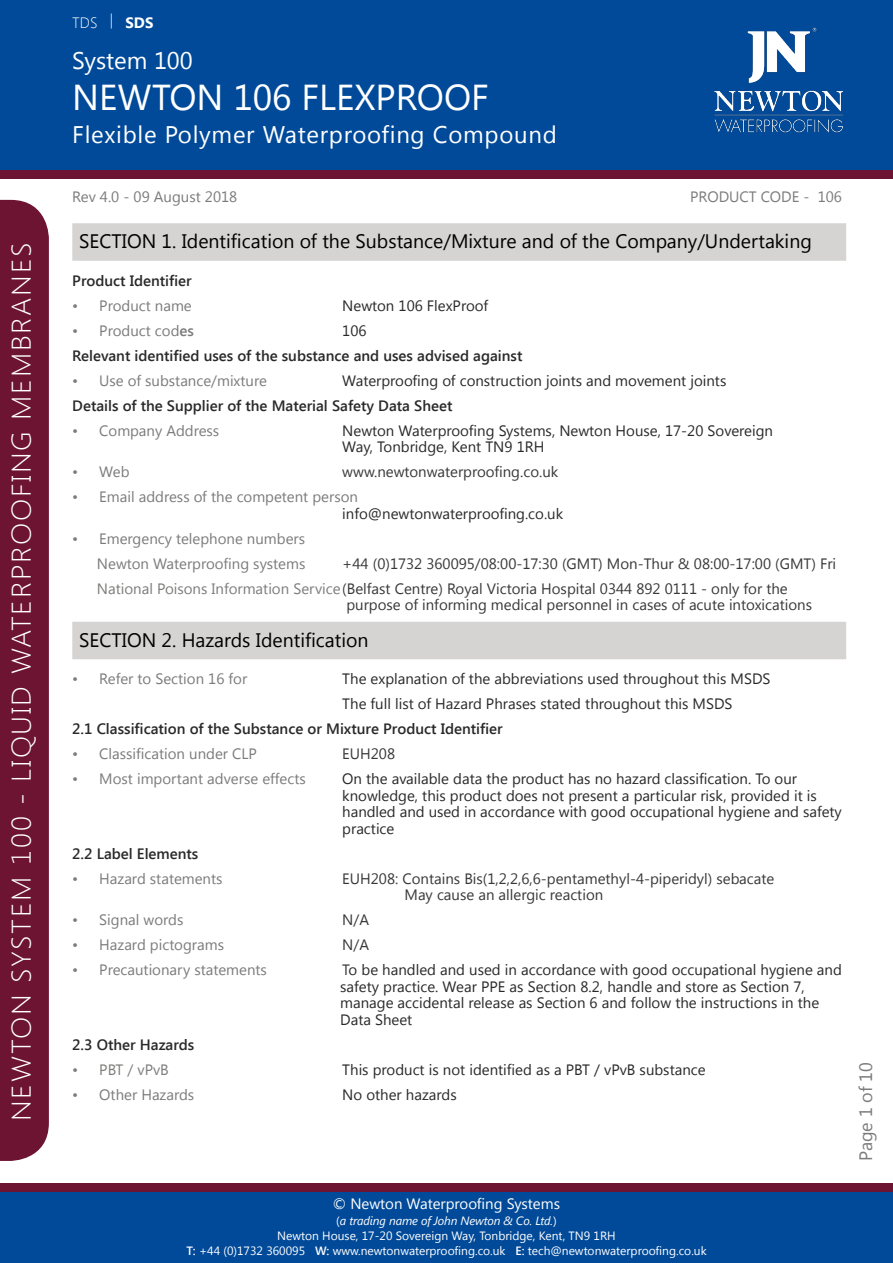
<style>
.page{position:relative;width:893px;height:1263px;background:#fff}
.page>*{position:absolute;margin:0;border:0;box-sizing:border-box;transform-origin:0 0}
.t1{font:36px "Segoe UI";color:#fff}
.t2{font:300 27px "Segoe UI";letter-spacing:.06em;color:#fff;scale:1.08 1}
.t3{font:24px "Segoe UI";letter-spacing:.03em;color:#fff}
.t4{font:24px "Segoe UI";color:#fff}
.t5{font:19.5px "Segoe UI";color:#000}
.t6{font:18px "Segoe UI";color:#7b7b7b}
.t7{font:15px/16.5px "Segoe UI";color:#292929}
.t8{font:15px/25px "Segoe UI";color:#383838}
.t9{font:15px/25px "Segoe UI";color:#7b7b7b;text-align:right}
.t10{font:600 15px "Segoe UI";color:#292929}
.t11{font:15px "Segoe UI";color:#fff}
.t12{font:15px "Segoe UI";color:#7c7c7b}
.t13{font:300 15px "Segoe UI";color:#fff}
.t14{font:12px/15.6px "Segoe UI";color:#fff;text-align:center}
.s1{font-weight:700}
.s2{font-weight:600}
.s3{color:#7c7c7b}
.s4{color:#383838}
.s5{font-style:italic}
</style>
<div class="page">
<div style="left:0;top:0;width:893px;height:173px;background:#014a99"></div>
<div style="left:0;top:170px;width:893px;height:9px;background:#6d1432"></div>
<div style="left:0;top:200px;width:49px;height:961px;background:#6d1432"></div>
<div style="left:0;top:1191px;width:893px;height:72px;background:#014a99"></div>
<div style="left:0;top:1183px;width:893px;height:8px;background:#6d1432"></div>
<img style="left:714px;top:27px;width:130px;height:106px">
<div style="left:72px;top:223px;width:774px;height:38px;background:#d5d4d3"></div>
<div style="left:72px;top:622px;width:774px;height:37px;background:#d5d4d3"></div>
<h2 class="t2" style="left:3px;top:1121px;width:815px;rotate:-90deg">NEWTON SYSTEM 100 - LIQUID WATERPROOFING MEMBRANES</h2>
<p class="t13" style="left:72px;top:12px;width:83px">TDS | <span class="s1">SDS</span></p>
<h3 class="t4" style="left:72px;top:43px;width:122px">System 100</h3>
<h1 class="t1" style="left:72px;top:72px;width:418px">NEWTON 106 FLEXPROOF</h1>
<h3 class="t3" style="left:72px;top:117px;width:486px">Flexible Polymer Waterproofing Compound</h3>
<p class="t9" style="left:72px;top:184px;width:167px">Rev 4.0 - 09 August 2018</p>
<p class="t9" style="left:690px;top:184px;width:153px">PRODUCT CODE - 106</p>
<h3 class="t5" style="left:79px;top:228px;width:734px">SECTION 1. Identification of the Substance/Mixture and of the Company/Undertaking</h3>
<p class="t10" style="left:72px;top:270px;width:121px">Product Identifier</p>
<p class="t9" style="left:72px;top:292px;width:121px">• Product name</p>
<p class="t7" style="left:342px;top:297px;width:147px">Newton 106 FlexProof</p>
<p class="t9" style="left:72px;top:317px;width:123px">• Product cod<span class="s2">es</span></p>
<p class="t7" style="left:342px;top:322px;width:26px">106</p>
<p class="t10" style="left:72px;top:345px;width:452px">Relevant identified uses of the substance and uses advised against</p>
<p class="t9" style="left:72px;top:367px;width:196px">• Use of substance/mixture</p>
<p class="t7" style="left:342px;top:372px;width:386px">Waterproofing of construction joints and movement joints</p>
<p class="t10" style="left:72px;top:395px;width:382px">Details of the Supplier of the Material Safety Data Sheet</p>
<p class="t9" style="left:72px;top:417px;width:149px">• Company Address</p>
<p class="t7" style="left:342px;top:422px;width:432px">Newton Waterproofing Systems, Newton House, 17-20 Sovereign<br>Way, Tonbridge, Kent TN9 1RH</p>
<p class="t9" style="left:72px;top:459px;width:59px">• Web</p>
<p class="t8" style="left:342px;top:459px;width:217px">www.newtonwaterproofing.co.uk</p>
<p class="t9" style="left:72px;top:484px;width:287px">• Email address of the competent person</p>
<p class="t7" style="left:342px;top:505px;width:222px">info@newtonwaterproofing.co.uk</p>
<p class="t9" style="left:72px;top:525px;width:235px">• Emergency telephone numbers<br>Newton Waterproofing systems</p>
<p class="t8" style="left:97px;top:550px;width:741px;text-indent:245px">+44 (0)1732 360095/08:00-17:30 (GMT) Mon-Thur &amp; 08:00-17:00 (GMT) Fri<br><span class="s3">National Poisons Information Service</span>(Belfast Centre) Royal Victoria Hospital 0344 892 0111 - only for the</p>
<p class="t8" style="left:346px;top:592px;width:467px">purpose of informing medical personnel in cases of acute intoxications</p>
<h3 class="t5" style="left:79px;top:626px;width:291px">SECTION 2. Hazards Identification</h3>
<p class="t9" style="left:72px;top:666px;width:176px">• Refer to Section 16 for</p>
<p class="t7" style="left:342px;top:666px;width:430px;line-height:25px">The explanation of the abbreviations used throughout this MSDS<br>The full list of Hazard Phrases stated throughout this MSDS</p>
<p class="t10" style="left:72px;top:718px;width:432px">2.1 Classification of the Substance or Mixture Product Identifier</p>
<p class="t9" style="left:72px;top:741px;width:186px">• Classification under CLP</p>
<p class="t8" style="left:342px;top:741px;width:54px">EUH208</p>
<p class="t9" style="left:72px;top:766px;width:235px">• Most important adverse effects</p>
<p class="t7" style="left:342px;top:770px;width:501px">On the available data the product has no hazard classification. To our knowledge, this product does not present a particular risk, provided it is handled and used in accordance with good occupational hygiene and safety practice</p>
<p class="t10" style="left:72px;top:843px;width:128px">2.2 Label Elements</p>
<p class="t9" style="left:72px;top:865px;width:152px">• Hazard statements</p>
<p class="t8" style="left:405px;top:869px;width:371px;line-height:16.5px;text-indent:-62px">EUH208: Contains Bis(1,2,2,6,6-pentamethyl-4-piperidyl) sebacate<br>May cause an allergic reaction</p>
<p class="t9" style="left:72px;top:907px;width:113px">• Signal words</p>
<p class="t8" style="left:342px;top:907px;width:28px">N/A</p>
<p class="t9" style="left:72px;top:932px;width:153px">• Hazard pictograms</p>
<p class="t8" style="left:342px;top:932px;width:28px">N/A</p>
<p class="t9" style="left:72px;top:957px;width:196px">• Precautionary statements</p>
<p class="t7" style="left:340px;top:961px;width:503px"><span class="s4">T</span>o be handled and used in accordance with good occupational hygiene and safety practice. Wear PPE as Section 8.2, handle and store as Section 7, manage accidental release as Section 6 and follow the instructions in the Data Sheet</p>
<p class="t10" style="left:72px;top:1034px;width:124px">2.3 Other Hazards</p>
<p class="t12" style="left:72px;top:1059px;width:98px">• PBT / vPvB</p>
<p class="t7" style="left:342px;top:1061px;width:365px">This product is not identified as a PBT / vPvB substance</p>
<p class="t9" style="left:72px;top:1081px;width:123px">• Other Hazards</p>
<p class="t7" style="left:342px;top:1086px;width:116px">No other hazards</p>
<p class="t11" style="left:333px;top:1193px;width:229px">© Newton Waterproofing Systems</p>
<p class="t14" style="left:277px;top:1212px;width:340px">(<span class="s5">a trading name of John Newton &amp; Co. Ltd.</span>)<br>Newton House, 17-20 Sovereign Way, Tonbridge, Kent, TN9 1RH</p>
<p class="t14" style="left:186px;top:1242px;width:522px"><span class="s2">T:</span> +44 (0)1732 360095 <span class="s2">W:</span> www.newtonwaterproofing.co.uk <span class="s2">E:</span> tech@newtonwaterproofing.co.uk</p>
<p class="t6" style="left:853px;top:1161px;width:100px;rotate:-90deg">Page 1 of 10</p>
</div>
